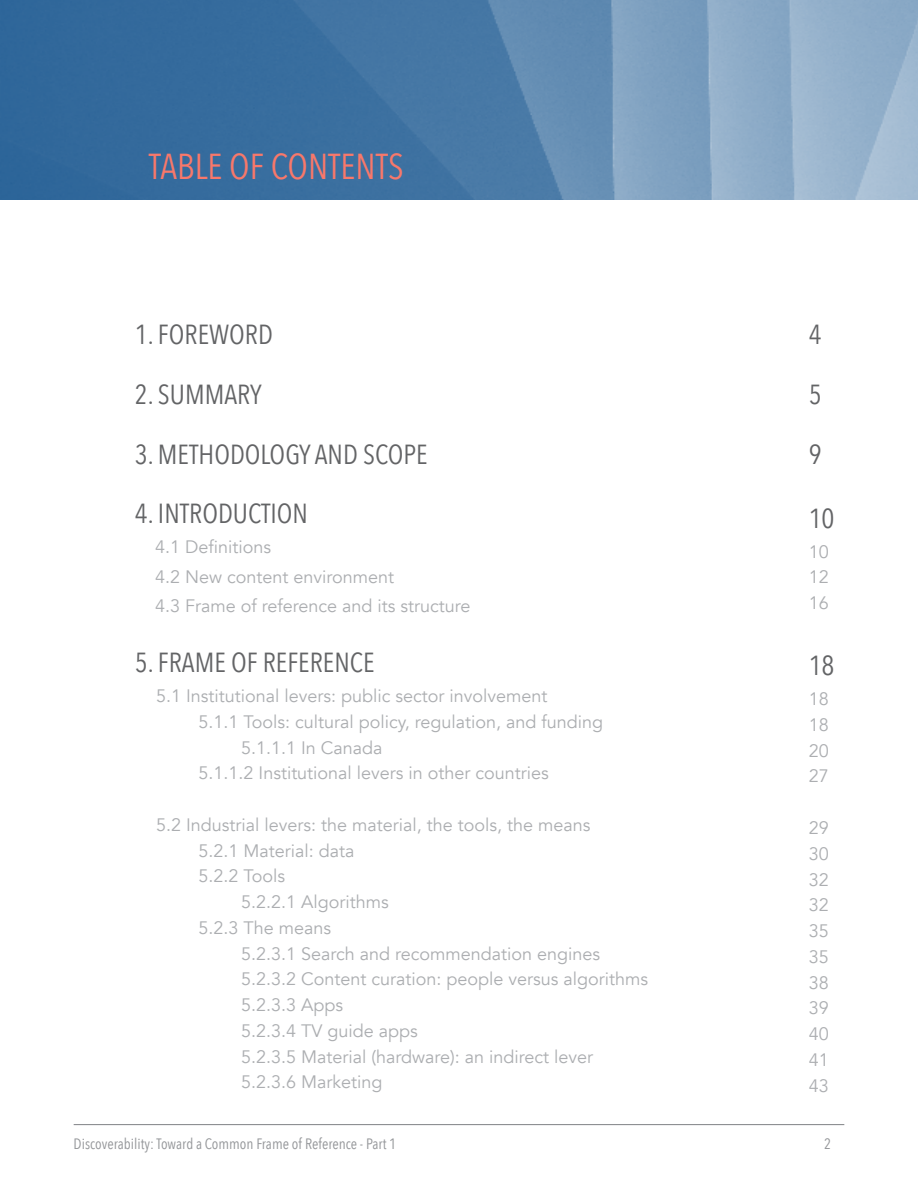
<style>
.page{position:relative;width:918px;height:1188px;background:#fff}
.page>*{position:absolute;margin:0;border:0;box-sizing:border-box;transform-origin:0 0}
.t1{font:36px "Avenir Next Condensed";color:#f8786b}
.t2{font:27.6px/59.7px "Avenir Next Condensed";color:#636466;text-align:justify}
.t3{font:18px/25.8px "Avenir";color:#acaeb1;text-align:justify}
.t4{font:15px "Avenir Next Condensed";color:#939598}
</style>
<div class="page">
<hr style="left:74px;top:1124px;width:770px;height:1px;background:#808285">
<img style="left:0;top:0;width:918px;height:200px">
<h1 class="t1" style="left:149px;top:136px;width:140px">TABLE OF CONTENT</h1>
<h1 class="t1" style="left:388px;top:136px;width:17px">S</h1>
<h2 class="t2" style="left:135px;top:303px;width:140px">1. Foreword</h2>
<h2 class="t2" style="left:135px;top:363px;width:129px">2. Summary</h2>
<h2 class="t2" style="left:135px;top:423px;width:294px">3. M ethodology and scope</h2>
<h2 class="t2" style="left:135px;top:483px;width:175px">4. Introduction</h2>
<p class="t3" style="left:155px;top:532px;width:317px;line-height:29.7px;text-align:left">4.1 Definitions<br>4.2 New content environment<br>4.3 Frame of reference and its structure</p>
<h2 class="t2" style="left:135px;top:631px;width:49px">5. FRAME</h2>
<h2 class="t2" style="left:231px;top:631px;width:79px">OF REFERENCE</h2>
<p class="t3" style="left:156px;top:683px;width:393px">5.1 Institutional levers: public sector involvement</p>
<p class="t3" style="left:199px;top:709px;width:406px">5.1.1 Tools: cultural policy, regulation, and funding</p>
<p class="t3" style="left:241px;top:735px;width:143px">5.1.1.1 In Canada</p>
<p class="t3" style="left:199px;top:761px;width:352px">5.1.1.2 Institutional levers in other countries</p>
<p class="t3" style="left:156px;top:812px;width:436px">5.2 Industrial levers: the material, the tools, the means</p>
<p class="t3" style="left:199px;top:838px;width:158px">5.2.1 Material: data</p>
<p class="t3" style="left:199px;top:864px;width:88px">5.2.2 Tools</p>
<p class="t3" style="left:241px;top:889px;width:149px">5.2.2.1 Algorithms</p>
<p class="t3" style="left:199px;top:915px;width:134px">5.2.3 The means</p>
<p class="t3" style="left:241px;top:941px;width:361px">5.2.3.1 Search and recommendation engines</p>
<p class="t3" style="left:241px;top:967px;width:408px">5.2.3.2 Content curation: people versus algorithms</p>
<p class="t3" style="left:241px;top:992px;width:104px">5.2.3.3 Apps</p>
<p class="t3" style="left:241px;top:1018px;width:178px">5.2.3.4 TV guide apps</p>
<p class="t3" style="left:241px;top:1044px;width:354px">5.2.3.5 Material (hardware): an indirect lever</p>
<p class="t3" style="left:241px;top:1070px;width:143px">5.2.3.6 Marketing</p>
<h2 class="t2" style="left:809px;top:303px;width:14px">4<br>5<br>9</h2>
<h2 class="t2" style="left:809px;top:487px;width:27px">10</h2>
<p class="t3" style="left:809px;top:539px;width:22px;line-height:25.3px">10<br>12<br>16</p>
<h2 class="t2" style="left:809px;top:634px;width:27px">18</h2>
<p class="t3" style="left:809px;top:686px;width:22px">18<br>18<br>20<br>27</p>
<p class="t3" style="left:809px;top:815px;width:22px">29<br>30<br>32<br>32<br>35<br>35<br>38<br>39<br>40<br>41<br>43</p>
<p class="t4" style="left:74px;top:1131px;width:324px">Discoverability: Toward a Common Frame of Reference - Part 1</p>
<p class="t4" style="left:824px;top:1131px;width:9px">2</p>
</div>
